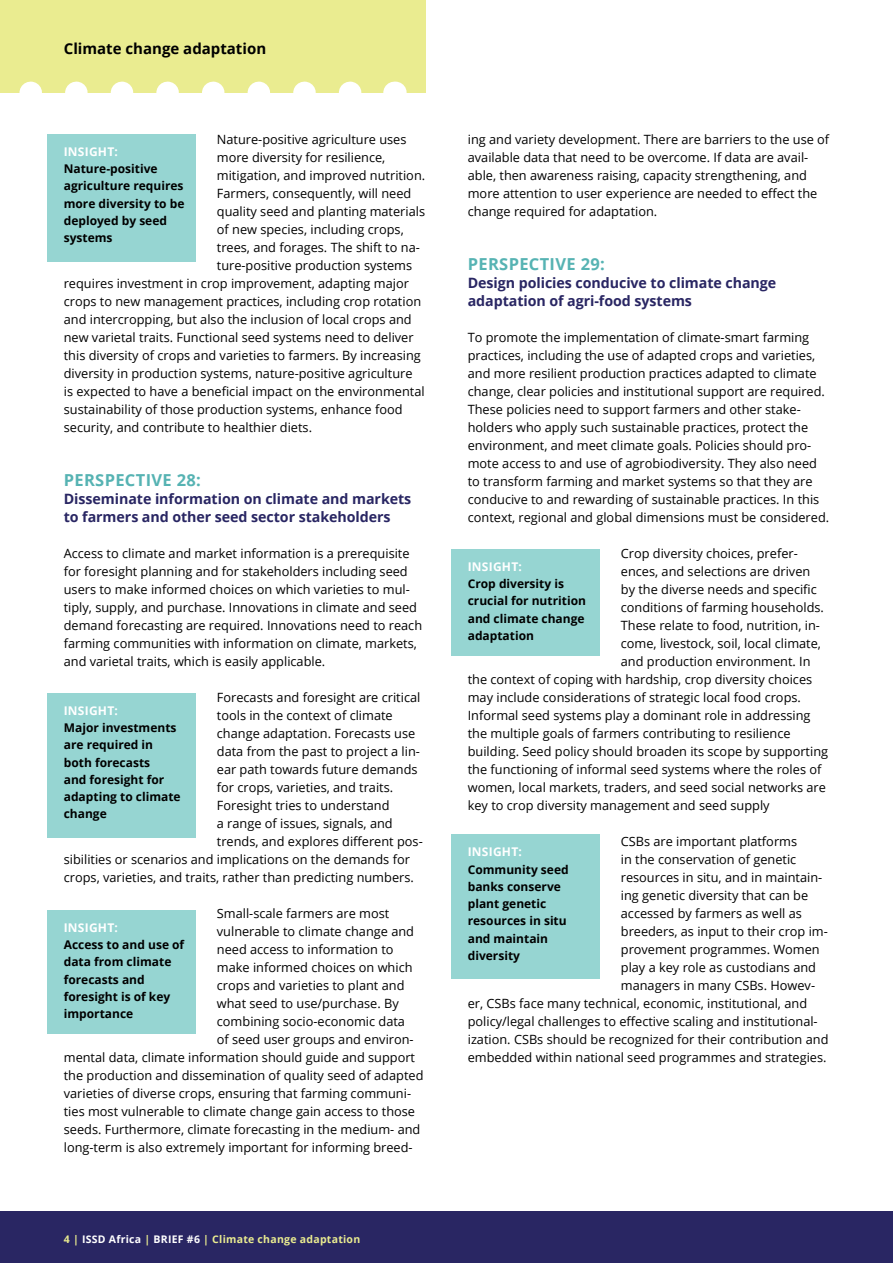
<style>
.page{position:relative;width:893px;height:1263px;background:#fff}
.page>*{position:absolute;margin:0;border:0;box-sizing:border-box;transform-origin:0 0}
.t1{font:700 16.5px "Open Sans";letter-spacing:.02em;color:#56b3b3}
.t2{font:700 15px "Open Sans";color:#000}
.t3{font:700 14.25px/18px "Open Sans";letter-spacing:-.005em;color:#292663}
.t4{font:12.75px/18px "Open Sans";color:#000}
.t5{font:700 12px/17.2px "Open Sans";color:#000}
.t6{font:700 12px "Open Sans";letter-spacing:.02em;color:#fff}
.t7{font:700 10.5px "Open Sans";letter-spacing:.025em;color:#eaec90}
.s1{color:#fff}
</style>
<div class="page">
<div style="left:0;top:1212px;width:893px;height:51px;background:#292663"></div>
<div style="left:0;top:0;width:425px;height:93px;background:#eaec90"></div>
<svg style="left:31px;top:82px;width:331px;height:11px"></svg>
<div style="left:47px;top:134px;width:149px;height:127px;background:#96d5d2"></div>
<div style="left:47px;top:693px;width:149px;height:144px;background:#96d5d2"></div>
<div style="left:47px;top:910px;width:149px;height:123px;background:#96d5d2"></div>
<div style="left:451px;top:549px;width:149px;height:106px;background:#96d5d2"></div>
<div style="left:451px;top:834px;width:149px;height:145px;background:#96d5d2"></div>
<p class="t2" style="left:64px;top:38px;width:204px">Climate change adaptation</p>
<p class="t4" style="left:217px;top:130px;width:191px">Nature-positive agriculture uses</p>
<p class="t4" style="left:217px;top:148px;width:170px">more diversity for resilience,</p>
<p class="t4" style="left:217px;top:166px;width:210px">mitigation, and improved nutrition.</p>
<p class="t4" style="left:217px;top:184px;width:196px">Farmers, consequently, will need</p>
<p class="t4" style="left:217px;top:202px;width:210px">quality seed and planting materials</p>
<p class="t4" style="left:217px;top:220px;width:188px">of new species, including crops,</p>
<p class="t4" style="left:217px;top:238px;width:204px">trees, and forages. The shift to na-</p>
<p class="t4" style="left:217px;top:256px;width:197px">ture-positive production systems</p>
<p class="t4" style="left:64px;top:274px;width:347px">requires investment in crop improvement, adapting major</p>
<p class="t4" style="left:64px;top:292px;width:359px">crops to new management practices, including crop rotation</p>
<p class="t4" style="left:64px;top:310px;width:349px">and intercropping, but also the inclusion of local crops and</p>
<p class="t4" style="left:64px;top:328px;width:351px">new varietal traits. Functional seed systems need to deliver</p>
<p class="t4" style="left:64px;top:346px;width:359px">this diversity of crops and varieties to farmers. By increasing</p>
<p class="t4" style="left:64px;top:364px;width:350px">diversity in production systems, nature-positive agriculture</p>
<p class="t4" style="left:64px;top:382px;width:362px">is expected to have a beneficial impact on the environmental</p>
<p class="t4" style="left:64px;top:400px;width:340px">sustainability of those production systems, enhance food</p>
<p class="t4" style="left:64px;top:418px;width:250px">security, and contribute to healthier diets.</p>
<p class="t1" style="left:64px;top:468px;width:139px">PERSPECTIVE 28:</p>
<p class="t3" style="left:64px;top:489px;width:349px">Disseminate information on climate and markets to farmers and other seed sector stakeholders</p>
<p class="t4" style="left:64px;top:544px;width:360px">Access to climate and market information is a prerequisite for foresight planning and for stakeholders including seed users to make informed choices on which varieties to mul&shy;tiply, supply, and purchase. Innovations in climate and seed demand forecasting are required. Innovations need to reach farming communities with information on climate, markets, and varietal traits, which is easily applicable.</p>
<p class="t4" style="left:217px;top:688px;width:205px">Forecasts and foresight are critical</p>
<p class="t4" style="left:217px;top:706px;width:177px">tools in the context of climate</p>
<p class="t4" style="left:217px;top:724px;width:200px">change adaptation. Forecasts use</p>
<p class="t4" style="left:217px;top:742px;width:205px">data from the past to project a lin-</p>
<p class="t4" style="left:217px;top:760px;width:202px">ear path towards future demands</p>
<p class="t4" style="left:217px;top:778px;width:178px">for crops, varieties, and traits.</p>
<p class="t4" style="left:217px;top:796px;width:174px">Foresight tries to understand</p>
<p class="t4" style="left:217px;top:814px;width:177px">a range of issues, signals, and</p>
<p class="t4" style="left:217px;top:832px;width:207px">trends, and explores different pos-</p>
<p class="t4" style="left:64px;top:850px;width:348px">sibilities or scenarios and implications on the demands for</p>
<p class="t4" style="left:64px;top:868px;width:352px">crops, varieties, and traits, rather than predicting numbers.</p>
<p class="t4" style="left:217px;top:904px;width:174px">Small-scale farmers are most</p>
<p class="t4" style="left:217px;top:922px;width:199px">vulnerable to climate change and</p>
<p class="t4" style="left:217px;top:940px;width:178px">need access to information to</p>
<p class="t4" style="left:217px;top:958px;width:197px">make informed choices on which</p>
<p class="t4" style="left:217px;top:976px;width:189px">crops and varieties to plant and</p>
<p class="t4" style="left:217px;top:994px;width:183px">what seed to use/purchase. By</p>
<p class="t4" style="left:217px;top:1012px;width:190px">combining socio-economic data</p>
<p class="t4" style="left:217px;top:1030px;width:198px">of seed user groups and environ-</p>
<p class="t4" style="left:64px;top:1048px;width:353px">mental data, climate information should guide and support</p>
<p class="t4" style="left:64px;top:1066px;width:361px">the production and dissemination of quality seed of adapted</p>
<p class="t4" style="left:64px;top:1084px;width:349px">varieties of diverse crops, ensuring that farming communi-</p>
<p class="t4" style="left:64px;top:1102px;width:353px">ties most vulnerable to climate change gain access to those</p>
<p class="t4" style="left:64px;top:1120px;width:358px">seeds. Furthermore, climate forecasting in the medium- and</p>
<p class="t4" style="left:64px;top:1138px;width:350px">long-term is also extremely important for informing breed-</p>
<p class="t6" style="left:64px;top:143px;width:56px">INSIGHT:</p>
<p class="t5" style="left:64px;top:160px;width:122px">Nature-positive agriculture requires more diversity to be deployed by seed systems</p>
<p class="t6" style="left:64px;top:702px;width:56px">INSIGHT:</p>
<p class="t5" style="left:64px;top:719px;width:118px">Major investments are required in both forecasts<br>and foresight for adapting to climate change</p>
<p class="t6" style="left:64px;top:919px;width:56px">INSIGHT:</p>
<p class="t5" style="left:64px;top:936px;width:122px">Access to and use of data from climate forecasts and foresight is of key importance</p>
<p class="t7" style="left:64px;top:1231px;width:298px">4 | <span class="s1">ISSD Africa</span> | <span class="s1">BRIEF #6</span> | Climate change adaptation</p>
<p class="t4" style="left:468px;top:130px;width:363px">ing and variety development. There are barriers to the use of available data that need to be overcome. If data are avail&shy;able, then awareness raising, capacity strengthening, and more attention to user experience are needed to effect the change required for adaptation.</p>
<p class="t1" style="left:468px;top:252px;width:139px">PERSPECTIVE 29:</p>
<p class="t3" style="left:468px;top:273px;width:310px">Design policies conducive to climate change adaptation of agri-food systems</p>
<p class="t4" style="left:468px;top:328px;width:363px">To promote the implementation of climate-smart farming practices, including the use of adapted crops and varieties, and more resilient production practices adapted to climate change, clear policies and institutional support are required.<br>These policies need to support farmers and other stake&shy;holders who apply such sustainable practices, protect the environment, and meet climate goals. Policies should pro&shy;mote access to and use of agrobiodiversity. They also need to transform farming and market systems so that they are conducive to and rewarding of sustainable practices. In this context, regional and global dimensions must be considered.</p>
<p class="t4" style="left:621px;top:544px;width:178px">Crop diversity choices, prefer-</p>
<p class="t4" style="left:621px;top:562px;width:191px">ences, and selections are driven</p>
<p class="t4" style="left:621px;top:580px;width:198px">by the diverse needs and specific</p>
<p class="t4" style="left:621px;top:598px;width:205px">conditions of farming households.</p>
<p class="t4" style="left:621px;top:616px;width:201px">These relate to food, nutrition, in-</p>
<p class="t4" style="left:621px;top:634px;width:202px">come, livestock, soil, local climate,</p>
<p class="t4" style="left:621px;top:652px;width:191px">and production environment. In</p>
<p class="t4" style="left:468px;top:670px;width:346px">the context of coping with hardship, crop diversity choices</p>
<p class="t4" style="left:468px;top:688px;width:335px">may include considerations of strategic local food crops.</p>
<p class="t4" style="left:468px;top:706px;width:344px">Informal seed systems play a dominant role in addressing</p>
<p class="t4" style="left:468px;top:724px;width:324px">the multiple goals of farmers contributing to resilience</p>
<p class="t4" style="left:468px;top:742px;width:362px">building. Seed policy should broaden its scope by supporting</p>
<p class="t4" style="left:468px;top:760px;width:355px">the functioning of informal seed systems where the roles of</p>
<p class="t4" style="left:468px;top:778px;width:360px">women, local markets, traders, and seed social networks are</p>
<p class="t4" style="left:468px;top:796px;width:303px">key to crop diversity management and seed supply</p>
<p class="t4" style="left:621px;top:832px;width:178px">CSBs are important platforms</p>
<p class="t4" style="left:621px;top:850px;width:177px">in the conservation of genetic</p>
<p class="t4" style="left:621px;top:868px;width:203px">resources in situ, and in maintain-</p>
<p class="t4" style="left:621px;top:886px;width:189px">ing genetic diversity that can be</p>
<p class="t4" style="left:621px;top:904px;width:183px">accessed by farmers as well as</p>
<p class="t4" style="left:621px;top:922px;width:209px">breeders, as input to their crop im-</p>
<p class="t4" style="left:621px;top:940px;width:200px">provement programmes. Women</p>
<p class="t4" style="left:621px;top:958px;width:197px">play a key role as custodians and</p>
<p class="t4" style="left:621px;top:976px;width:196px">managers in many CSBs. Howev-</p>
<p class="t4" style="left:468px;top:994px;width:341px">er, CSBs face many technical, economic, institutional, and</p>
<p class="t4" style="left:468px;top:1012px;width:351px">policy/legal challenges to effective scaling and institutional-</p>
<p class="t4" style="left:468px;top:1030px;width:362px">ization. CSBs should be recognized for their contribution and</p>
<p class="t4" style="left:468px;top:1048px;width:360px">embedded within national seed programmes and strategies.</p>
<p class="t6" style="left:468px;top:558px;width:56px">INSIGHT:</p>
<p class="t5" style="left:468px;top:575px;width:120px">Crop diversity is crucial for nutrition and climate change adaptation</p>
<p class="t6" style="left:468px;top:843px;width:56px">INSIGHT:</p>
<p class="t5" style="left:468px;top:860px;width:102px">Community seed banks conserve plant genetic resources in situ and maintain diversity</p>
</div>
